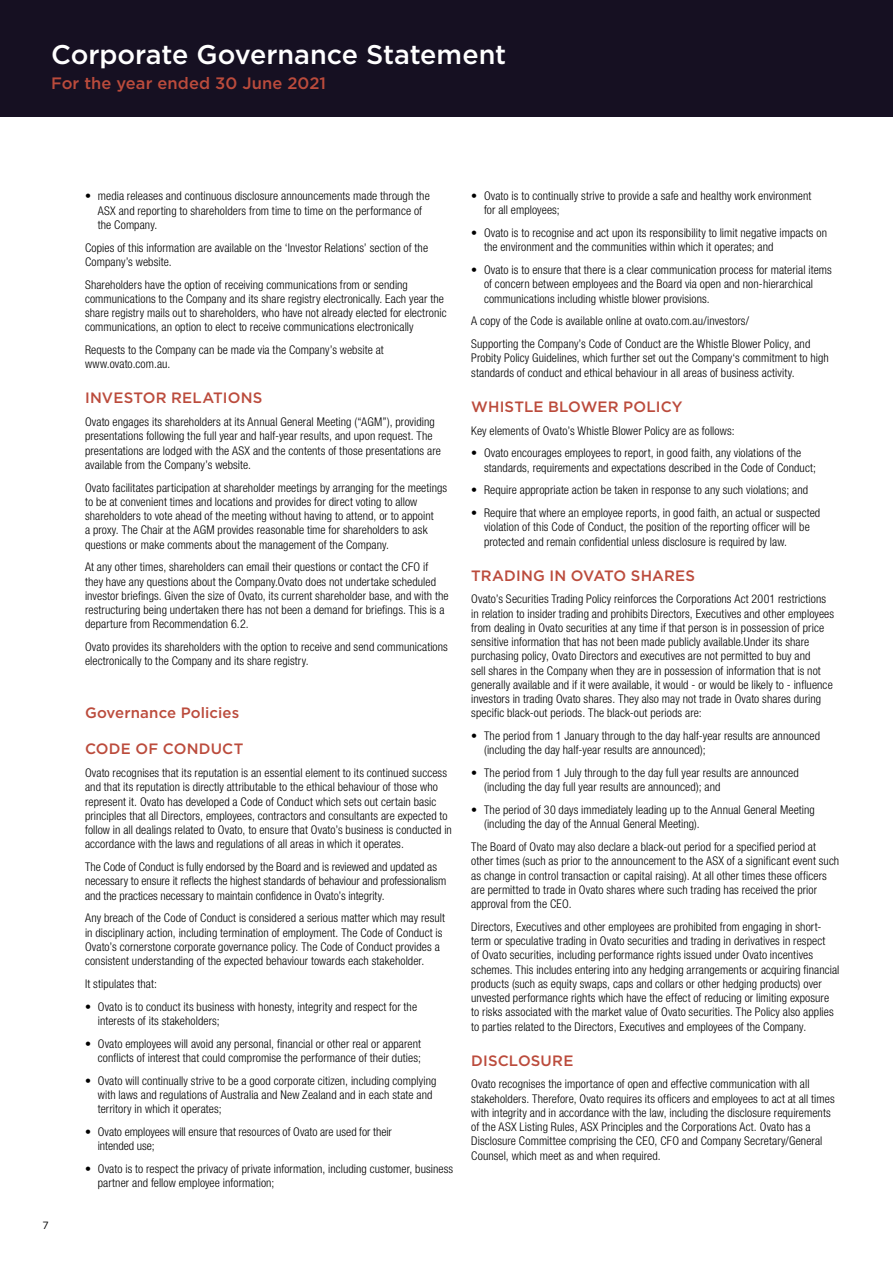
<style>
.page{position:relative;width:893px;height:1263px;background:#fff}
.page>*{position:absolute;margin:0;border:0;box-sizing:border-box;transform-origin:0 0}
.t1{font:500 27px "Gotham";letter-spacing:-.01em;color:#fff}
.t2{font:500 16.5px "Gotham";letter-spacing:.005em;color:#bb4b3c}
.t3{font:500 15px "Gotham";letter-spacing:.01em;color:#bb4b3c}
.t4{font:300 condensed 12px/14.2px "Helvetica Neue LT Std";letter-spacing:.01em;color:#000}
.t5{font:10.5px "Gotham";color:#000}
</style>
<div class="page">
<div style="left:0;top:0;width:893px;height:117px;background:#161022"></div>
<h1 class="t1" style="left:51px;top:37px;width:457px">Corporate Governance Statement</h1>
<h2 class="t2" style="left:51px;top:73px;width:277px">For the year ended 30 June 2021</h2>
<p class="t5" style="left:43px;top:1218px;width:8px">7</p>
<p class="t4" style="left:98px;top:189px;width:333px;text-indent:-13px">• media releases and continuous disclosure announcements made through the<br>ASX and reporting to shareholders from time to time on the performance of the Company.</p>
<p class="t4" style="left:85px;top:240px;width:345px">Copies of this information are available on the ‘Investor Relations’ section of the<br>Company’s website.</p>
<p class="t4" style="left:85px;top:277px;width:363px">Shareholders have the option of receiving communications from or sending communications to the Company and its share registry electronically. Each year the share registry mails out to shareholders, who have not already elected for electronic communications, an option to elect to receive communications electronically</p>
<p class="t4" style="left:85px;top:343px;width:300px">Requests to the Company can be made via the Company’s website at www.ovato.com.au.</p>
<p class="t3" style="left:85px;top:388px;width:179px">INVESTOR RELATIONS</p>
<p class="t4" style="left:85px;top:415px;width:357px">Ovato engages its shareholders at its Annual General Meeting (“AGM”), providing presentations following the full year and half-year results, and upon request. The presentations are lodged with the ASX and the contents of those presentations are available from the Company’s website.</p>
<p class="t4" style="left:85px;top:480px;width:364px">Ovato facilitates participation at shareholder meetings by arranging for the meetings to be at convenient times and locations and provides for direct voting to allow shareholders to vote ahead of the meeting without having to attend, or to appoint<br>a proxy. The Chair at the AGM provides reasonable time for shareholders to ask questions or make comments about the management of the Company.</p>
<p class="t4" style="left:85px;top:560px;width:365px">At any other times, shareholders can email their questions or contact the CFO if they have any questions about the Company.Ovato does not undertake scheduled investor briefings. Given the size of Ovato, its current shareholder base, and with the restructuring being undertaken there has not been a demand for briefings. This is a departure from Recommendation 6.2.</p>
<p class="t4" style="left:85px;top:640px;width:364px">Ovato provides its shareholders with the option to receive and send communications electronically to the Company and its share registry.</p>
<p class="t3" style="left:85px;top:703px;width:156px">Governance Policies</p>
<p class="t3" style="left:85px;top:739px;width:160px">CODE OF CONDUCT</p>
<p class="t4" style="left:85px;top:766px;width:368px">Ovato recognises that its reputation is an essential element to its continued success and that its reputation is directly attributable to the ethical behaviour of those who represent it. Ovato has developed a Code of Conduct which sets out certain basic principles that all Directors, employees, contractors and consultants are expected to follow in all dealings related to Ovato, to ensure that Ovato’s business is conducted in accordance with the laws and regulations of all areas in which it operates.</p>
<p class="t4" style="left:85px;top:860px;width:363px">The Code of Conduct is fully endorsed by the Board and is reviewed and updated as necessary to ensure it reflects the highest standards of behaviour and professionalism and the practices necessary to maintain confidence in Ovato’s integrity.</p>
<p class="t4" style="left:85px;top:911px;width:361px">Any breach of the Code of Conduct is considered a serious matter which may result in disciplinary action, including termination of employment. The Code of Conduct is Ovato’s cornerstone corporate governance policy. The Code of Conduct provides a consistent understanding of the expected behaviour towards each stakeholder.</p>
<p class="t4" style="left:85px;top:976px;width:73px">It stipulates that:</p>
<p class="t4" style="left:98px;top:999px;width:321px;text-indent:-13px">• Ovato is to conduct its business with honesty, integrity and respect for the interests of its stakeholders;</p>
<p class="t4" style="left:85px;top:1036px;width:337px;text-align:right">• Ovato employees will avoid any personal, financial or other real or apparent conflicts of interest that could compromise the performance of their duties;</p>
<p class="t4" style="left:98px;top:1073px;width:340px;text-indent:-13px">• Ovato will continually strive to be a good corporate citizen, including complying with laws and regulations of Australia and New Zealand and in each state and territory in which it operates;</p>
<p class="t4" style="left:98px;top:1124px;width:296px;text-indent:-13px">• Ovato employees will ensure that resources of Ovato are used for their intended use;</p>
<p class="t4" style="left:98px;top:1161px;width:357px;text-indent:-13px">• Ovato is to respect the privacy of private information, including customer, business partner and fellow employee information;</p>
<p class="t4" style="left:484px;top:189px;width:329px;text-indent:-13px">• Ovato is to continually strive to provide a safe and healthy work environment for all employees;</p>
<p class="t4" style="left:484px;top:226px;width:345px;text-indent:-13px">• Ovato is to recognise and act upon its responsibility to limit negative impacts on the environment and the communities within which it operates; and</p>
<p class="t4" style="left:484px;top:263px;width:349px;text-indent:-13px">• Ovato is to ensure that there is a clear communication process for material items of concern between employees and the Board via open and non-hierarchical communications including whistle blower provisions.</p>
<p class="t4" style="left:471px;top:310px;width:341px;line-height:22.8px">A copy of the Code is available online at ovato.com.au/investors/<br>Supporting the Company’s Code of Conduct are the Whistle Blower Policy, and</p>
<p class="t4" style="left:471px;top:351px;width:359px">Probity Policy Guidelines, which further set out the Company‘s commitment to high standards of conduct and ethical behaviour in all areas of business activity.</p>
<p class="t3" style="left:471px;top:397px;width:213px">WHISTLE BLOWER POLICY</p>
<p class="t4" style="left:471px;top:423px;width:265px">Key elements of Ovato’s Whistle Blower Policy are as follows:</p>
<p class="t4" style="left:484px;top:446px;width:334px;text-indent:-13px">• Ovato encourages employees to report, in good faith, any violations of the standards, requirements and expectations described in the Code of Conduct;</p>
<p class="t4" style="left:471px;top:483px;width:338px">• Require appropriate action be taken in response to any such violations; and</p>
<p class="t4" style="left:484px;top:506px;width:338px;text-indent:-13px">• Require that where an employee reports, in good faith, an actual or suspected violation of this Code of Conduct, the position of the reporting officer will be protected and remain confidential unless disclosure is required by law.</p>
<p class="t3" style="left:471px;top:565px;width:225px">TRADING IN OVATO SHARES</p>
<p class="t4" style="left:471px;top:592px;width:364px">Ovato’s Securities Trading Policy reinforces the Corporations Act 2001 restrictions in relation to insider trading and prohibits Directors, Executives and other employees from dealing in Ovato securities at any time if that person is in possession of price sensitive information that has not been made publicly available.Under its share purchasing policy, Ovato Directors and executives are not permitted to buy and<br>sell shares in the Company when they are in possession of information that is not generally available and if it were available, it would - or would be likely to - influence investors in trading Ovato shares. They also may not trade in Ovato shares during specific black-out periods. The black-out periods are:</p>
<p class="t4" style="left:484px;top:729px;width:338px;text-indent:-13px">• The period from 1 January through to the day half-year results are announced (including the day half-year results are announced);</p>
<p class="t4" style="left:484px;top:766px;width:316px;text-indent:-13px">• The period from 1 July through to the day full year results are announced (including the day full year results are announced); and</p>
<p class="t4" style="left:484px;top:803px;width:332px;text-indent:-13px">• The period of 30 days immediately leading up to the Annual General Meeting (including the day of the Annual General Meeting).</p>
<p class="t4" style="left:471px;top:840px;width:370px">The Board of Ovato may also declare a black-out period for a specified period at other times (such as prior to the announcement to the ASX of a significant event such as change in control transaction or capital raising). At all other times these officers are permitted to trade in Ovato shares where such trading has received the prior approval from the CEO.</p>
<p class="t4" style="left:471px;top:919px;width:370px">Directors, Executives and other employees are prohibited from engaging in short&shy;term or speculative trading in Ovato securities and trading in derivatives in respect<br>of Ovato securities, including performance rights issued under Ovato incentives schemes. This includes entering into any hedging arrangements or acquiring financial products (such as equity swaps, caps and collars or other hedging products) over unvested performance rights which have the effect of reducing or limiting exposure to risks associated with the market value of Ovato securities. The Policy also applies to parties related to the Directors, Executives and employees of the Company.</p>
<p class="t3" style="left:471px;top:1050px;width:104px">DISCLOSURE</p>
<p class="t4" style="left:471px;top:1077px;width:365px">Ovato recognises the importance of open and effective communication with all stakeholders. Therefore, Ovato requires its officers and employees to act at all times with integrity and in accordance with the law, including the disclosure requirements of the ASX Listing Rules, ASX Principles and the Corporations Act. Ovato has a Disclosure Committee comprising the CEO, CFO and Company Secretary/General Counsel, which meet as and when required.</p>
</div>
